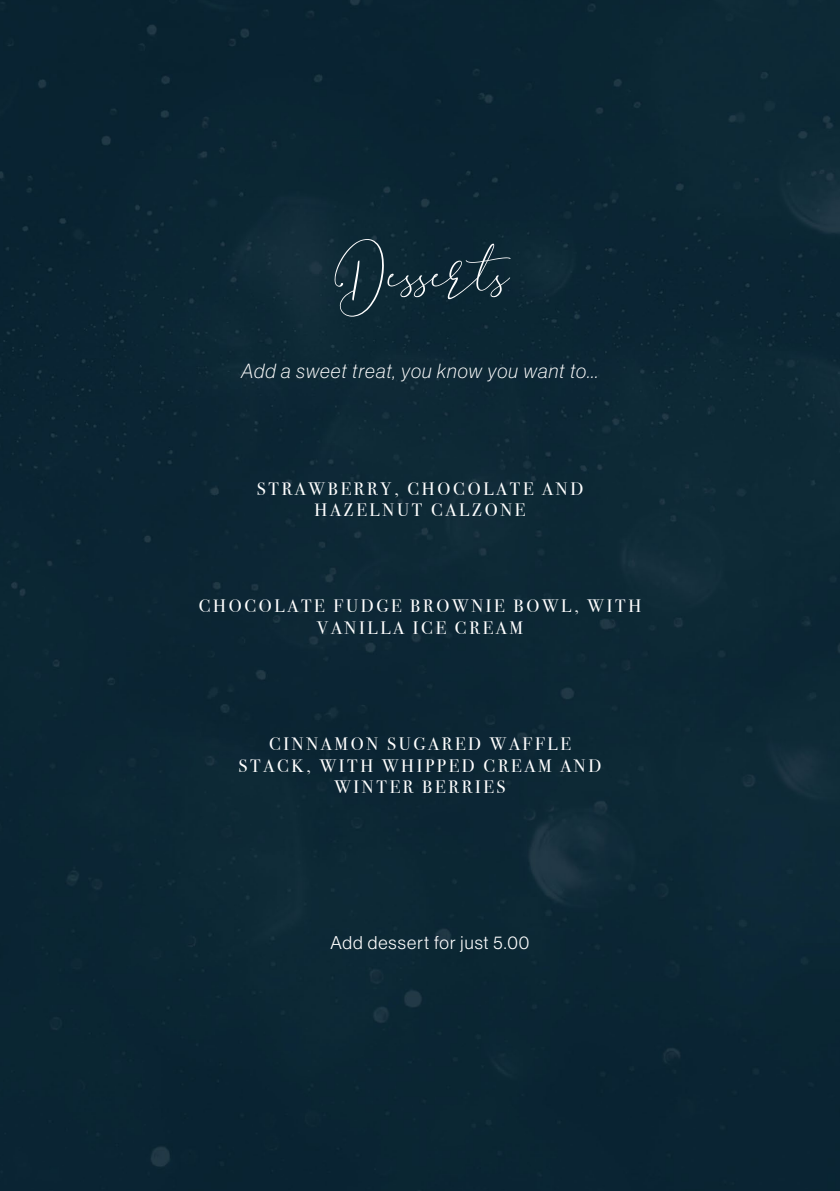
<style>
.page{position:relative;width:840px;height:1191px;background:#fff}
.page>*{position:absolute;margin:0;border:0;box-sizing:border-box;transform-origin:0 0}
.t1{font:80px "Brooke Smith Script";color:#fff}
.t2{font:20px "N Haas Grotesk DS Pro 36 X Lt It";letter-spacing:.05em;color:#fff}
.t3{font:18px/21.6px "Bodoni Svty Two ITCTT";letter-spacing:.15em;color:#fff;text-align:center}
.t4{font:18px "N Haas Grotesk DS Pro 45 Lt";letter-spacing:.06em;color:#fff}
</style>
<div class="page">
<div style="left:0;top:0;width:839px;height:1191px;background:#0b2634"></div>
<h1 class="t1" style="left:330px;top:230px;width:180px">Desserts</h1>
<p class="t2" style="left:241px;top:360px;width:358px">Add a sweet treat, you know you want to...</p>
<p class="t3" style="left:256px;top:476px;width:328px">STRAWBERRY, CHOCOLATE AND<br>HAZELNUT CALZONE</p>
<p class="t3" style="left:199px;top:593px;width:443px">CHOCOLATE FUDGE BROWNIE BOWL, WITH<br>VANILLA ICE CREAM</p>
<p class="t3" style="left:238px;top:731px;width:364px">CINNAMON SUGARED WAFFLE<br>STACK, WITH WHIPPED CREAM AND<br>WINTER BERRIES</p>
<p class="t4" style="left:330px;top:933px;width:200px">Add dessert for just 5.00</p>
</div>
